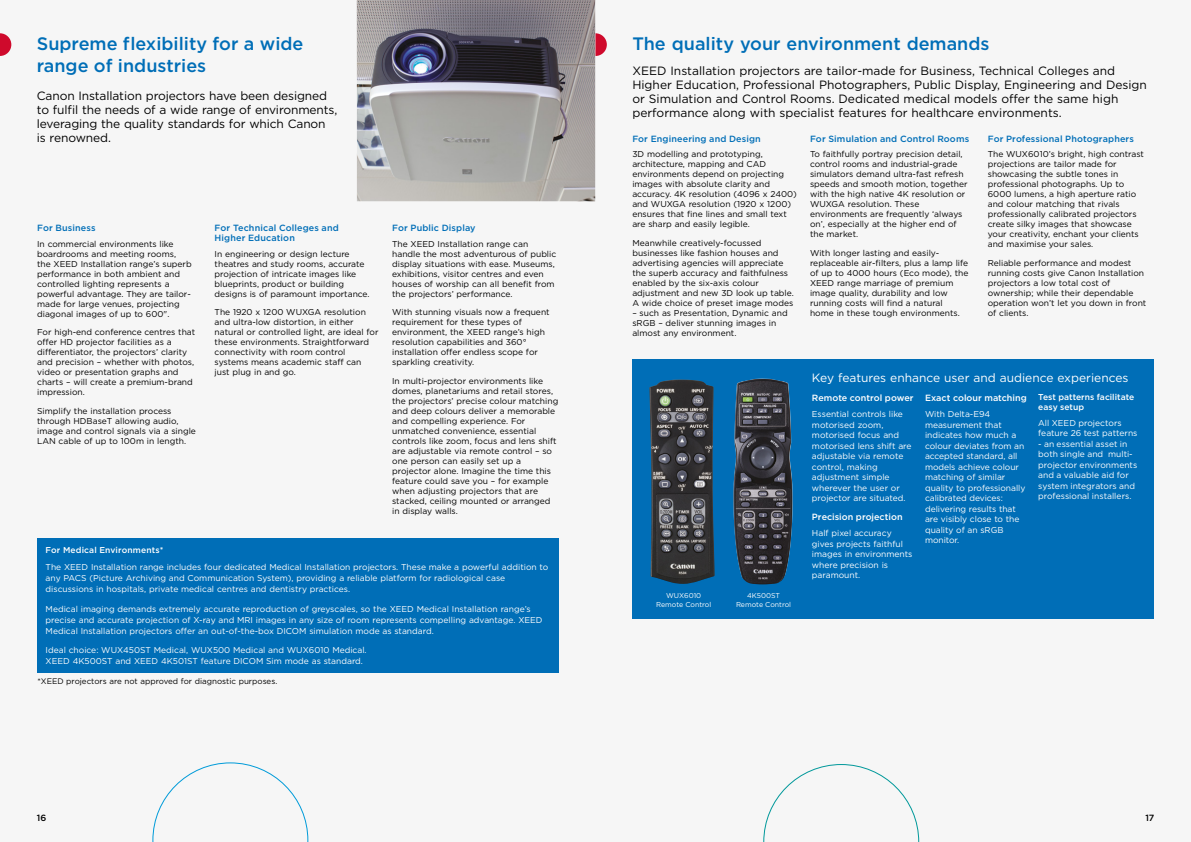
<style>
.page{position:relative;width:1191px;height:842px;background:#f6f6f6}
.page>*{position:absolute;margin:0;border:0;box-sizing:border-box;transform-origin:0 0}
.t1{font:500 18px/22px "Gotham";color:#006eb7}
.t2{font:12px/14px "Gotham";color:#000}
.t3{font:12px "Gotham";color:#fff}
.t4{font:500 9px/10px "Gotham";letter-spacing:.015em;color:#006eb7}
.t5{font:500 9px "Gotham";color:#fff}
.t6{font:500 9px "Gotham";color:#000}
.t7{font:8.5px/10px "Gotham";color:#000}
.t8{font:8.5px/10.5px "Gotham";color:#fff}
.t9{font:500 8.5px/10.5px "Gotham";letter-spacing:.005em;color:#fff}
.t10{font:8px "Gotham";color:#000}
.t11{font:7px/8.5px "Gotham";color:#fff;text-align:center}
</style>
<div class="page">
<div style="left:37px;top:538px;width:521px;height:135px;background:#006eb7"></div>
<img style="left:357px;top:0;width:238px;height:201px">
<svg style="left:152px;top:762px;width:156px;height:80px"></svg>
<div style="left:632px;top:360px;width:522px;height:259px;background:#006eb7"></div>
<img style="left:649px;top:380px;width:65px;height:204px">
<img style="left:733px;top:379px;width:59px;height:205px">
<svg style="left:763px;top:764px;width:156px;height:78px"></svg>
<svg style="left:0;top:33px;width:11px;height:23px"></svg>
<svg style="left:595px;top:33px;width:12px;height:23px"></svg>
<h1 class="t1" style="left:37px;top:32px;width:268px">Supreme flexibility for a wide range of industries</h1>
<h2 class="t2" style="left:37px;top:88px;width:302px">Canon Installation projectors have been designed to fulfil the needs of a wide range of environments, leveraging the quality standards for which Canon is renowned.</h2>
<p class="t4" style="left:37px;top:223px;width:60px">For Business</p>
<p class="t7" style="left:37px;top:239px;width:156px">In commercial environments like boardrooms and meeting rooms, the XEED Installation range’s superb performance in both ambient and controlled lighting represents a powerful advantage. They are tailor&shy;made for large venues, projecting diagonal images of up to 600".</p>
<p class="t7" style="left:37px;top:327px;width:160px">For high-end conference centres that offer HD projector facilities as a differentiator, the projectors’ clarity and precision – whether with photos, video or presentation graphs and charts – will create a premium-brand impression.</p>
<p class="t7" style="left:37px;top:406px;width:160px">Simplify the installation process through HDBaseT allowing audio, image and control signals via a single LAN cable of up to 100m in length.</p>
<p class="t4" style="left:215px;top:223px;width:126px">For Technical Colleges and<br>Higher Education</p>
<p class="t7" style="left:215px;top:249px;width:156px">In engineering or design lecture theatres and study rooms, accurate projection of intricate images like blueprints, product or building designs is of paramount importance.</p>
<p class="t7" style="left:215px;top:307px;width:165px">The 1920 x 1200 WUXGA resolution and ultra-low distortion, in either natural or controlled light, are ideal for these environments. Straightforward connectivity with room control systems means academic staff can just plug in and go.</p>
<p class="t4" style="left:392px;top:223px;width:85px">For Public Display</p>
<p class="t7" style="left:392px;top:239px;width:166px">The XEED Installation range can handle the most adventurous of public display situations with ease. Museums, exhibitions, visitor centres and even houses of worship can all benefit from the projectors’ performance.</p>
<p class="t7" style="left:392px;top:307px;width:159px">With stunning visuals now a frequent requirement for these types of environment, the XEED range’s high resolution capabilities and 360° installation offer endless scope for sparkling creativity.</p>
<p class="t7" style="left:392px;top:376px;width:168px">In multi-projector environments like domes, planetariums and retail stores, the projectors’ precise colour matching and deep colours deliver a memorable and compelling experience. For unmatched convenience, essential controls like zoom, focus and lens shift are adjustable via remote control – so one person can easily set up a projector alone. Imagine the time this feature could save you – for example when adjusting projectors that are stacked, ceiling mounted or arranged in display walls.</p>
<p class="t9" style="left:46px;top:545px;width:119px">For Medical Environments*</p>
<p class="t8" style="left:46px;top:561px;width:504px;line-height:11px">The XEED Installation range includes four dedicated Medical Installation projectors. These make a powerful addition to any PACS (Picture Archiving and Communication System), providing a reliable platform for radiological case discussions in hospitals, private medical centres and dentistry practices.</p>
<p class="t8" style="left:46px;top:603px;width:498px;line-height:11px">Medical imaging demands extremely accurate reproduction of greyscales, so the XEED Medical Installation range’s precise and accurate projection of X-ray and MRI images in any size of room represents compelling advantage. XEED<br>Medical Installation projectors offer an out-of-the-box DICOM simulation mode as standard.</p>
<p class="t8" style="left:46px;top:644px;width:322px;line-height:11px">Ideal choice: WUX450ST Medical, WUX500 Medical and WUX6010 Medical.<br>XEED 4K500ST and XEED 4K501ST feature DICOM Sim mode as standard.</p>
<p class="t10" style="left:37px;top:676px;width:241px">*XEED projectors are not approved for diagnostic purposes.</p>
<p class="t6" style="left:37px;top:812px;width:11px">16</p>
<h1 class="t1" style="left:632px;top:32px;width:359px">The quality your environment demands</h1>
<p class="t2" style="left:632px;top:63px;width:516px">XEED Installation projectors are tailor-made for Business, Technical Colleges and Higher Education, Professional Photographers, Public Display, Engineering and Design or Simulation and Control Rooms. Dedicated medical models offer the same high performance along with specialist features for healthcare environments.</p>
<p class="t4" style="left:632px;top:133px;width:130px">For Engineering and Design</p>
<p class="t7" style="left:632px;top:149px;width:166px">3D modelling and prototyping, architecture, mapping and CAD environments depend on projecting images with absolute clarity and accuracy. 4K resolution (4096 x 2400) and WUXGA resolution (1920 x 1200) ensures that fine lines and small text are sharp and easily legible.</p>
<p class="t7" style="left:632px;top:238px;width:163px">Meanwhile creatively-focussed businesses like fashion houses and advertising agencies will appreciate the superb accuracy and faithfulness enabled by the six-axis colour adjustment and new 3D look up table.<br>A wide choice of preset image modes</p>
<p class="t7" style="left:632px;top:308px;width:157px">– such as Presentation, Dynamic and sRGB – deliver stunning images in almost any environment.</p>
<p class="t4" style="left:987px;top:133px;width:148px">For Professional Photographers</p>
<p class="t7" style="left:987px;top:149px;width:158px">The WUX6010’s bright, high contrast projections are tailor made for showcasing the subtle tones in professional photographs. Up to 6000 lumens, a high aperture ratio and colour matching that rivals professionally calibrated projectors create silky images that showcase your creativity, enchant your clients and maximise your sales.</p>
<p class="t7" style="left:987px;top:258px;width:160px">Reliable performance and modest running costs give Canon Installation projectors a low total cost of ownership; while their dependable operation won’t let you down in front of clients.</p>
<p class="t4" style="left:810px;top:133px;width:161px">For Simulation and Control Rooms</p>
<p class="t7" style="left:810px;top:149px;width:159px">To faithfully portray precision detail, control rooms and industrial-grade simulators demand ultra-fast refresh speeds and smooth motion, together with the high native 4K resolution or WUXGA resolution. These environments are frequently ‘always on’, especially at the higher end of the market.</p>
<p class="t7" style="left:810px;top:248px;width:160px">With longer lasting and easily&shy;replaceable air-filters, plus a lamp life of up to 4000 hours (Eco mode), the XEED range marriage of premium image quality, durability and low running costs will find a natural home in these tough environments.</p>
<p class="t11" style="left:656px;top:591px;width:57px">WUX6010<br>Remote Control</p>
<p class="t11" style="left:736px;top:591px;width:57px">4K500ST<br>Remote Control</p>
<h2 class="t3" style="left:812px;top:370px;width:318px">Key features enhance user and audience experiences</h2>
<p class="t5" style="left:812px;top:392px;width:103px">Remote control power</p>
<p class="t8" style="left:812px;top:409px;width:101px">Essential controls like motorised zoom, motorised focus and motorised lens shift are adjustable via remote control, making adjustment simple wherever the user or projector are situated.</p>
<p class="t5" style="left:812px;top:511px;width:92px">Precision projection</p>
<p class="t8" style="left:812px;top:528px;width:102px">Half pixel accuracy gives projects faithful images in environments where precision is paramount.</p>
<p class="t9" style="left:1038px;top:391px;width:98px">Test patterns facilitate easy setup</p>
<p class="t8" style="left:1038px;top:417px;width:101px">All XEED projectors feature 26 test patterns</p>
<p class="t8" style="left:1038px;top:438px;width:101px">- an essential asset in both single and multi&shy;projector environments and a valuable aid for system integrators and professional installers.</p>
<p class="t5" style="left:925px;top:392px;width:103px">Exact colour matching</p>
<p class="t8" style="left:925px;top:409px;width:102px">With Delta-E94 measurement that indicates how much a colour deviates from an accepted standard, all models achieve colour matching of similar quality to professionally calibrated devices: delivering results that are visibly close to the quality of an sRGB monitor.</p>
<p class="t6" style="left:1145px;top:812px;width:10px">17</p>
</div>
